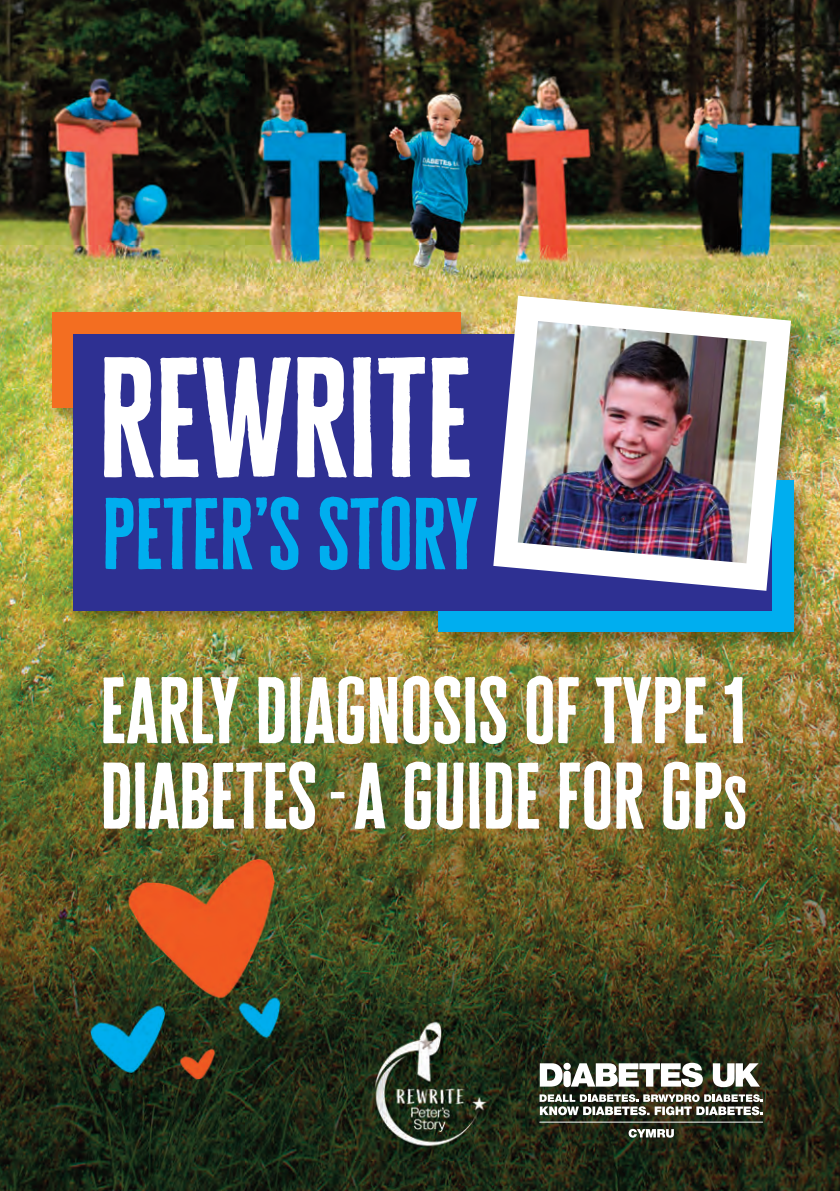
<style>
.page{position:relative;width:840px;height:1191px;background:#fff}
.page>*{position:absolute;margin:0;border:0;box-sizing:border-box;transform-origin:0 0}
.t1{font:139.6px "Cheddar Gothic Sans";color:#fff}
.t2{font:83px "Cheddar Gothic Sans";color:#00aeef}
.t3{font:77px/85.4px "Cheddar Gothic Sans";color:#fff}
.s1{font-size:60.4px}
</style>
<div class="page">
<img style="left:0;top:0;width:839px;height:1191px">
<svg style="left:539px;top:1063px;width:23px;height:23px"></svg>
<svg style="left:570px;top:1062px;width:132px;height:25px"></svg>
<svg style="left:712px;top:1063px;width:47px;height:24px"></svg>
<svg style="left:563px;top:1062px;width:7px;height:8px"></svg>
<div style="left:563px;top:1070px;width:7px;height:17px;background:#fff;border-radius:4px"></div>
<hr style="left:539px;top:1121px;width:223px;height:1px;background:#fff">
<svg style="left:628px;top:1128px;width:45px;height:9px"></svg>
<svg style="left:539px;top:1094px;width:223px;height:21px"></svg>
<img style="left:43px;top:286px;width:776px;height:372px">
<div style="left:438px;top:480px;width:355px;height:152px;background:#00aeef"></div>
<div style="left:52px;top:312px;width:408px;height:96px;background:#f36e21"></div>
<div style="left:73px;top:334px;width:698px;height:276px;background:#2e3092"></div>
<img style="left:493px;top:296px;width:297px;height:295px">
<img style="left:517px;top:321px;width:249px;height:242px">
<img style="left:77px;top:856px;width:232px;height:237px">
<img style="left:346px;top:987px;width:178px;height:198px">
<img style="left:516px;top:1021px;width:8px;height:127px">
<img style="left:355px;top:1003px;width:143px;height:157px">
<h1 class="t1" style="left:99px;top:355px;width:375px">REWRITE</h1>
<p class="t2" style="left:102px;top:496px;width:377px">PETER’S STORY</p>
<p class="t3" style="left:100px;top:671px;width:647px">EARLY DIAGNOSIS OF TYPE 1<br>DIABETES - A GUIDE FOR GP<span class="s1">S</span></p>
</div>
